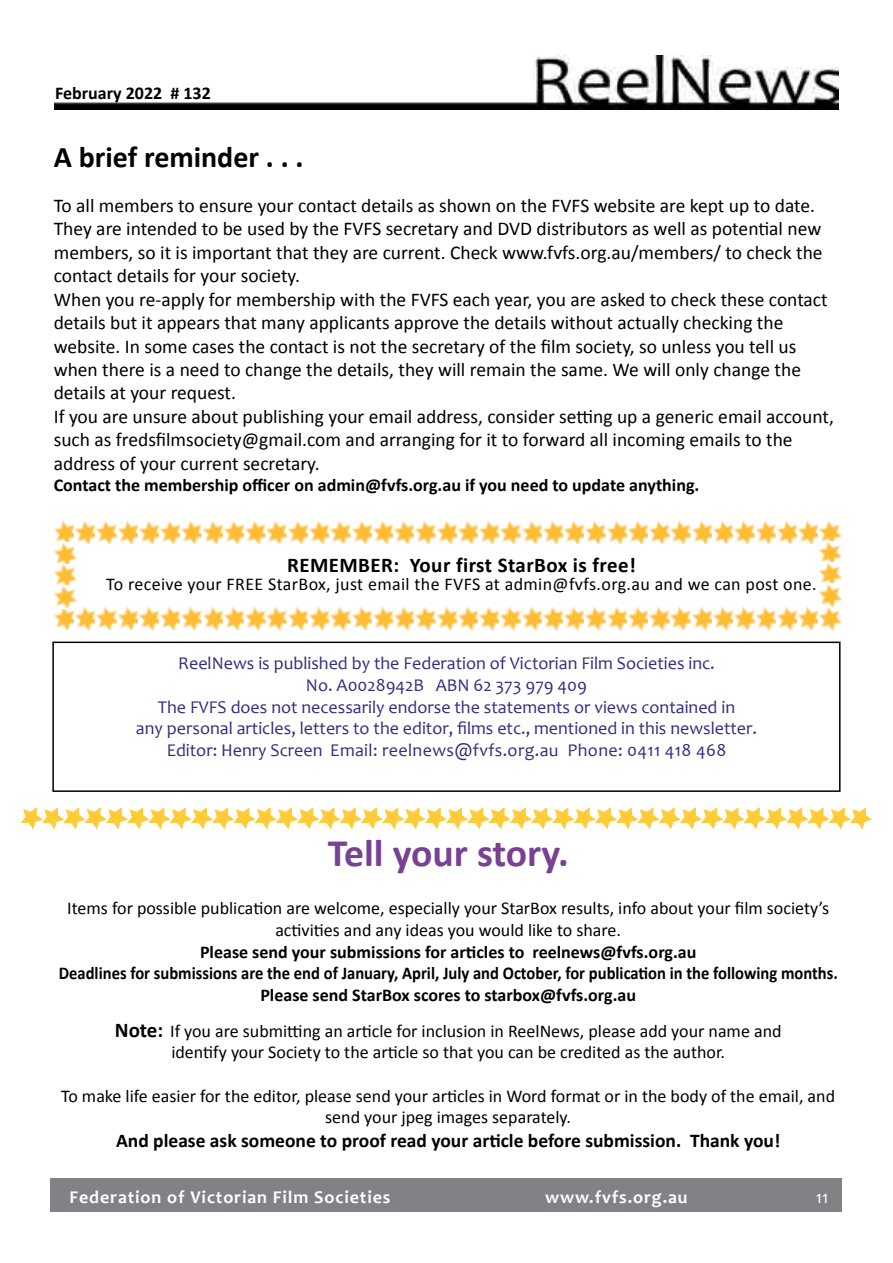
<style>
.page{position:relative;width:893px;height:1263px;background:#fff}
.page>*{position:absolute;margin:0;border:0;box-sizing:border-box;transform-origin:0 0}
.t1{font:700 39px "Calibri";color:#794191}
.t2{font:700 30px "Calibri";color:#000}
.t3{font:700 21px "Calibri";letter-spacing:.02em;color:#000}
.t4{font:19.5px/23.4px "Calibri";color:#000}
.t5{font:700 19.5px "Calibri";color:#000}
.t6{font:18px/21.6px "Calibri";color:#000;text-align:center}
.t7{font:700 18px/21.6px "Calibri";color:#000;text-align:center}
.t8{font:18px/21.6px "Candara";color:#2f2e7e;text-align:center}
.t9{font:18px "Calibri";letter-spacing:.02em;color:#000}
.t10{font:700 18px "Candara";letter-spacing:.05em;color:#fff}
.t11{font:18px "Candara";color:#fff}
.s1{font-weight:700;font-size:21px}
</style>
<div class="page">
<img style="left:54px;top:55px;width:785px;height:55px">
<div style="left:50px;top:1178px;width:792px;height:34px;background:#808285"></div>
<img style="left:53px;top:520px;width:22px;height:23px">
<img style="left:98px;top:520px;width:19px;height:24px">
<img style="left:117px;top:520px;width:21px;height:24px">
<img style="left:138px;top:520px;width:22px;height:24px">
<img style="left:183px;top:520px;width:19px;height:24px">
<img style="left:75px;top:520px;width:23px;height:24px">
<img style="left:202px;top:520px;width:21px;height:24px">
<img style="left:223px;top:520px;width:22px;height:24px">
<img style="left:268px;top:520px;width:19px;height:24px">
<img style="left:160px;top:520px;width:23px;height:24px">
<img style="left:287px;top:520px;width:22px;height:24px">
<img style="left:353px;top:520px;width:19px;height:24px">
<img style="left:245px;top:520px;width:23px;height:24px">
<img style="left:372px;top:520px;width:22px;height:24px">
<img style="left:309px;top:520px;width:44px;height:24px">
<img style="left:438px;top:520px;width:19px;height:24px">
<img style="left:457px;top:520px;width:22px;height:24px">
<img style="left:394px;top:520px;width:44px;height:24px">
<img style="left:523px;top:520px;width:19px;height:24px">
<img style="left:542px;top:520px;width:64px;height:24px">
<img style="left:479px;top:520px;width:44px;height:24px">
<img style="left:606px;top:520px;width:21px;height:24px">
<img style="left:627px;top:520px;width:43px;height:24px">
<img style="left:670px;top:520px;width:21px;height:24px">
<img style="left:691px;top:520px;width:21px;height:24px">
<img style="left:712px;top:520px;width:43px;height:24px">
<img style="left:755px;top:520px;width:21px;height:24px">
<img style="left:776px;top:520px;width:66px;height:24px">
<img style="left:53px;top:609px;width:22px;height:21px">
<img style="left:98px;top:607px;width:19px;height:23px">
<img style="left:117px;top:607px;width:21px;height:23px">
<img style="left:138px;top:607px;width:22px;height:23px">
<img style="left:183px;top:607px;width:19px;height:23px">
<img style="left:75px;top:607px;width:23px;height:23px">
<img style="left:202px;top:607px;width:21px;height:23px">
<img style="left:223px;top:607px;width:22px;height:23px">
<img style="left:268px;top:607px;width:19px;height:23px">
<img style="left:160px;top:607px;width:23px;height:23px">
<img style="left:287px;top:607px;width:22px;height:23px">
<img style="left:353px;top:607px;width:19px;height:23px">
<img style="left:245px;top:607px;width:23px;height:23px">
<img style="left:372px;top:607px;width:22px;height:23px">
<img style="left:309px;top:607px;width:44px;height:23px">
<img style="left:438px;top:607px;width:19px;height:23px">
<img style="left:457px;top:607px;width:22px;height:23px">
<img style="left:394px;top:607px;width:44px;height:23px">
<img style="left:523px;top:607px;width:19px;height:23px">
<img style="left:542px;top:607px;width:64px;height:23px">
<img style="left:479px;top:607px;width:44px;height:23px">
<img style="left:606px;top:607px;width:21px;height:23px">
<img style="left:627px;top:607px;width:43px;height:23px">
<img style="left:670px;top:607px;width:21px;height:23px">
<img style="left:691px;top:607px;width:21px;height:23px">
<img style="left:712px;top:607px;width:43px;height:23px">
<img style="left:755px;top:607px;width:21px;height:23px">
<img style="left:776px;top:607px;width:66px;height:23px">
<img style="left:54px;top:543px;width:22px;height:21px">
<img style="left:54px;top:564px;width:22px;height:21px">
<img style="left:54px;top:585px;width:22px;height:24px">
<img style="left:819px;top:541px;width:22px;height:21px">
<img style="left:819px;top:562px;width:22px;height:22px">
<img style="left:819px;top:584px;width:22px;height:23px">
<div style="left:52px;top:641px;width:788px;height:151px;border:2px solid #000"></div>
<svg style="left:21px;top:808px;width:850px;height:20px"></svg>
<p class="t7" style="left:55px;top:82px;width:157px">February 2022 # 132</p>
<h2 class="t2" style="left:54px;top:138px;width:251px">A brief reminder . . .</h2>
<p class="t4" style="left:54px;top:194px;width:782px">To all members to ensure your contact details as shown on the FVFS website are kept up to date.<br>They are intended to be used by the FVFS secretary and DVD distributors as well as potential new members, so it is important that they are current. Check www.fvfs.org.au/members/ to check the contact details for your society.<br>When you re-apply for membership with the FVFS each year, you are asked to check these contact details but it appears that many applicants approve the details without actually checking the website. In some cases the contact is not the secretary of the film society, so unless you tell us when there is a need to change the details, they will remain the same. We will only change the details at your request.<br>If you are unsure about publishing your email address, consider setting up a generic email account, such as fredsfilmsociety@gmail.com and arranging for it to forward all incoming emails to the address of your current secretary.</p>
<p class="t7" style="left:54px;top:474px;width:647px">Contact the membership officer on admin@fvfs.org.au if you need to update anything.</p>
<p class="t3" style="left:287px;top:551px;width:350px">REMEMBER: Your first StarBox is free!</p>
<p class="t9" style="left:106px;top:572px;width:712px">To receive your FREE StarBox, just email the FVFS at admin@fvfs.org.au and we can post one.</p>
<p class="t8" style="left:136px;top:652px;width:623px">ReelNews is published by the Federation of Victorian Film Societies inc.<br>No. A0028942B ABN 62 373 979 409<br>The FVFS does not necessarily endorse the statements or views contained in<br>any personal articles, letters to the editor, films etc., mentioned in this newsletter.<br>Editor: Henry Screen Email: reelnews@fvfs.org.au Phone: 0411 418 468</p>
<h1 class="t1" style="left:328px;top:828px;width:242px">Tell your story.</h1>
<p class="t6" style="left:67px;top:897px;width:763px">Items for possible publication are welcome, especially your StarBox results, info about your film society’s activities and any ideas you would like to share.</p>
<p class="t7" style="left:59px;top:941px;width:780px">Please send your submissions for articles to reelnews@fvfs.org.au<br>Deadlines for submissions are the end of January, April, July and October, for publication in the following months.<br>Please send StarBox scores to starbox@fvfs.org.au</p>
<p class="t6" style="left:115px;top:1020px;width:668px"><span class="s1">Note:</span> If you are submitting an article for inclusion in ReelNews, please add your name and identify your Society to the article so that you can be credited as the author.</p>
<p class="t6" style="left:61px;top:1085px;width:775px">To make life easier for the editor, please send your articles in Word format or in the body of the email, and send your jpeg images separately.</p>
<p class="t5" style="left:116px;top:1127px;width:666px">And please ask someone to proof read your article before submission. Thank you!</p>
<p class="t10" style="left:69px;top:1186px;width:322px">Federation of Victorian Film Societies</p>
<p class="t10" style="left:545px;top:1186px;width:144px">www.fvfs.org.au</p>
<p class="t11" style="left:816px;top:1185px;width:14px">11</p>
</div>
